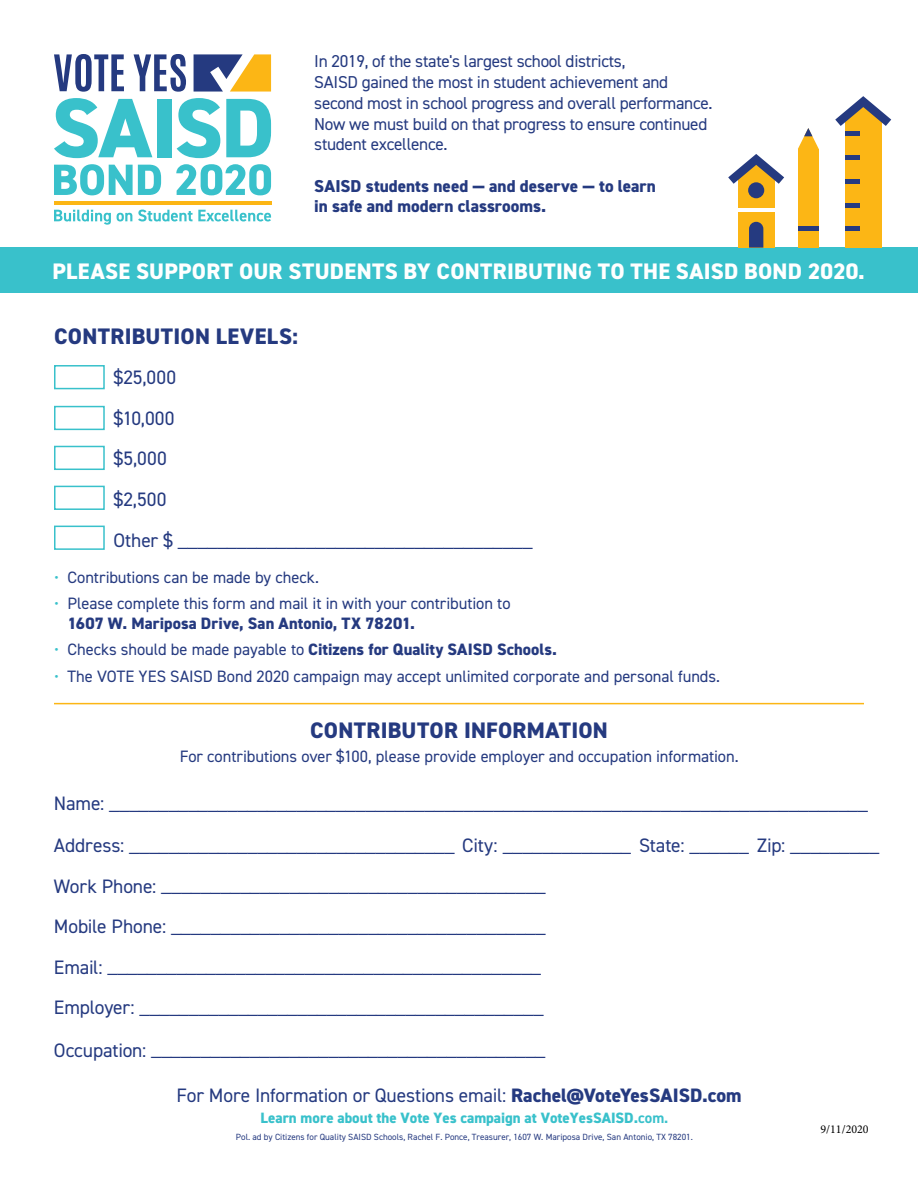
<style>
.page{position:relative;width:918px;height:1188px;background:#fff}
.page>*{position:absolute;margin:0;border:0;box-sizing:border-box;transform-origin:0 0}
.t1{font:800 22.5px "DIN2014";letter-spacing:.01em;color:#fff}
.t2{font:800 22.5px "DIN2014";letter-spacing:.01em;color:#253a80}
.t3{font:19.5px/40.8px "DIN2014";letter-spacing:-.005em;color:#253a80}
.t4{font:17.25px/20.7px "DIN2014";letter-spacing:-.015em;color:#253a80}
.t5{font:800 17.25px/20.7px "DIN2014";color:#253a80}
.t6{font:16.5px/19.8px "DIN2014";letter-spacing:-.005em;color:#253a80}
.t7{font:800 16.5px "DIN2014";color:#253a80}
.t8{font:800 15px "DIN2014";color:#39c1cb}
.t9{font:12px "Minion Pro";color:#000}
.t10{font:9px "DIN2014";color:#253a80}
.s1{color:#39c1cb}
.s2{font-weight:800}
.s3{font-weight:400;color:#39c1cb}
.s4{font-weight:400}
.s5{font-weight:700}
</style>
<div class="page">
<svg style="left:54px;top:98px;width:98px;height:60px"></svg>
<div style="left:158px;top:99px;width:14px;height:58px;background:#39c1cb"></div>
<svg style="left:177px;top:98px;width:43px;height:60px"></svg>
<svg style="left:226px;top:99px;width:45px;height:58px"></svg>
<svg style="left:54px;top:164px;width:107px;height:31px"></svg>
<svg style="left:176px;top:164px;width:95px;height:31px"></svg>
<svg style="left:54px;top:54px;width:70px;height:38px"></svg>
<svg style="left:134px;top:54px;width:52px;height:38px"></svg>
<svg style="left:54px;top:210px;width:57px;height:15px"></svg>
<svg style="left:117px;top:213px;width:15px;height:8px"></svg>
<svg style="left:138px;top:210px;width:133px;height:11px"></svg>
<hr style="left:54px;top:201px;width:217px;height:3px;background:#fcb615">
<svg style="left:194px;top:54px;width:77px;height:38px"></svg>
<div style="left:0;top:248px;width:918px;height:45px;background:#39c1cb"></div>
<div style="left:738px;top:172px;width:36px;height:36px;background:#fcb615"></div>
<div style="left:748px;top:182px;width:16px;height:16px;background:#253a80;border-radius:50%"></div>
<div style="left:845px;top:115px;width:36px;height:133px;background:#fcb615"></div>
<div style="left:738px;top:212px;width:36px;height:36px;background:#fcb615"></div>
<svg style="left:835px;top:96px;width:56px;height:30px"></svg>
<svg style="left:728px;top:154px;width:56px;height:30px"></svg>
<hr style="left:845px;top:131px;width:14px;height:4px;background:#253a80">
<hr style="left:845px;top:155px;width:14px;height:4px;background:#253a80">
<hr style="left:845px;top:179px;width:14px;height:4px;background:#253a80">
<hr style="left:845px;top:203px;width:14px;height:4px;background:#253a80">
<hr style="left:845px;top:227px;width:14px;height:4px;background:#253a80">
<div style="left:798px;top:149px;width:21px;height:99px;background:#fcb615"></div>
<svg style="left:798px;top:128px;width:21px;height:21px"></svg>
<svg style="left:749px;top:222px;width:14px;height:26px"></svg>
<hr style="left:798px;top:227px;width:21px;height:4px;background:#253a80">
<div style="left:54px;top:365px;width:51px;height:24px;border:2px solid #39c1cb"></div>
<div style="left:54px;top:406px;width:51px;height:24px;border:2px solid #39c1cb"></div>
<div style="left:54px;top:446px;width:51px;height:24px;border:2px solid #39c1cb"></div>
<div style="left:54px;top:486px;width:51px;height:24px;border:2px solid #39c1cb"></div>
<div style="left:54px;top:526px;width:51px;height:24px;border:2px solid #39c1cb"></div>
<hr style="left:54px;top:703px;width:810px;height:1px;background:#fcb615">
<p class="t4" style="left:314px;top:51px;width:400px">In 2019, of the state's largest school districts,<br>SAISD gained the most in student achievement and second most in school progress and overall performance.<br>Now we must build on that progress to ensure continued student excellence.</p>
<p class="t5" style="left:314px;top:175px;width:343px">SAISD students need — and deserve — to learn in safe and modern classrooms.</p>
<p class="t1" style="left:53px;top:256px;width:814px">PLEASE SUPPORT OUR STUDENTS BY CONTRIBUTING TO THE SAISD BOND 2020.</p>
<p class="t2" style="left:54px;top:321px;width:245px">CONTRIBUTION LEVELS:</p>
<p class="t3" style="left:113px;top:357px;width:421px;line-height:40.3px">$25,000<br>$10,000<br>$5,000<br>$2,500<br>Other $ ____________________________________</p>
<p class="t6" style="left:54px;top:567px;width:267px"><span class="s1">•</span> Contributions can be made by check.</p>
<p class="t6" style="left:67px;top:593px;width:445px;text-indent:-13px"><span class="s1">•</span> Please complete this form and mail it in with your contribution to<br><span class="s2">1607 W. Mariposa Drive, San Antonio, TX 78201.</span></p>
<p class="t7" style="left:54px;top:639px;width:505px"><span class="s3">•</span> <span class="s4">Checks should be made payable to</span> Citizens for Quality SAISD Schools.</p>
<p class="t6" style="left:54px;top:666px;width:668px"><span class="s1">•</span> The VOTE YES SAISD Bond 2020 campaign may accept unlimited corporate and personal funds.</p>
<p class="t2" style="left:310px;top:716px;width:299px">CONTRIBUTOR INFORMATION</p>
<p class="t6" style="left:180px;top:746px;width:561px">For contributions over $100, please provide employer and occupation information.</p>
<p class="t3" style="left:54px;top:781px;width:827px">Name: _____________________________________________________________________________ Address: _________________________________ City: _____________ State: ______ Zip: _________ Work Phone: _______________________________________<br>Mobile Phone: ______________________________________<br>Email: ____________________________________________<br>Employer: _________________________________________</p>
<p class="t3" style="left:54px;top:1028px;width:493px">Occupation: ________________________________________</p>
<p class="t3" style="left:177px;top:1075px;width:567px">For More Information or Questions email: <span class="s2">Rachel@VoteYesSAISD.com</span></p>
<p class="t8" style="left:260px;top:1108px;width:410px">Learn more about the Vote Yes campaign at VoteYesSAISD.<span class="s5">com.</span></p>
<p class="t10" style="left:236px;top:1131px;width:459px">Pol. ad by Citizens for Quality SAISD Schools, Rachel F. Ponce, Treasurer, 1607 W. Mariposa Drive, San Antonio, TX 78201.</p>
<p class="t9" style="left:820px;top:1121px;width:50px">9/11/2020</p>
</div>
